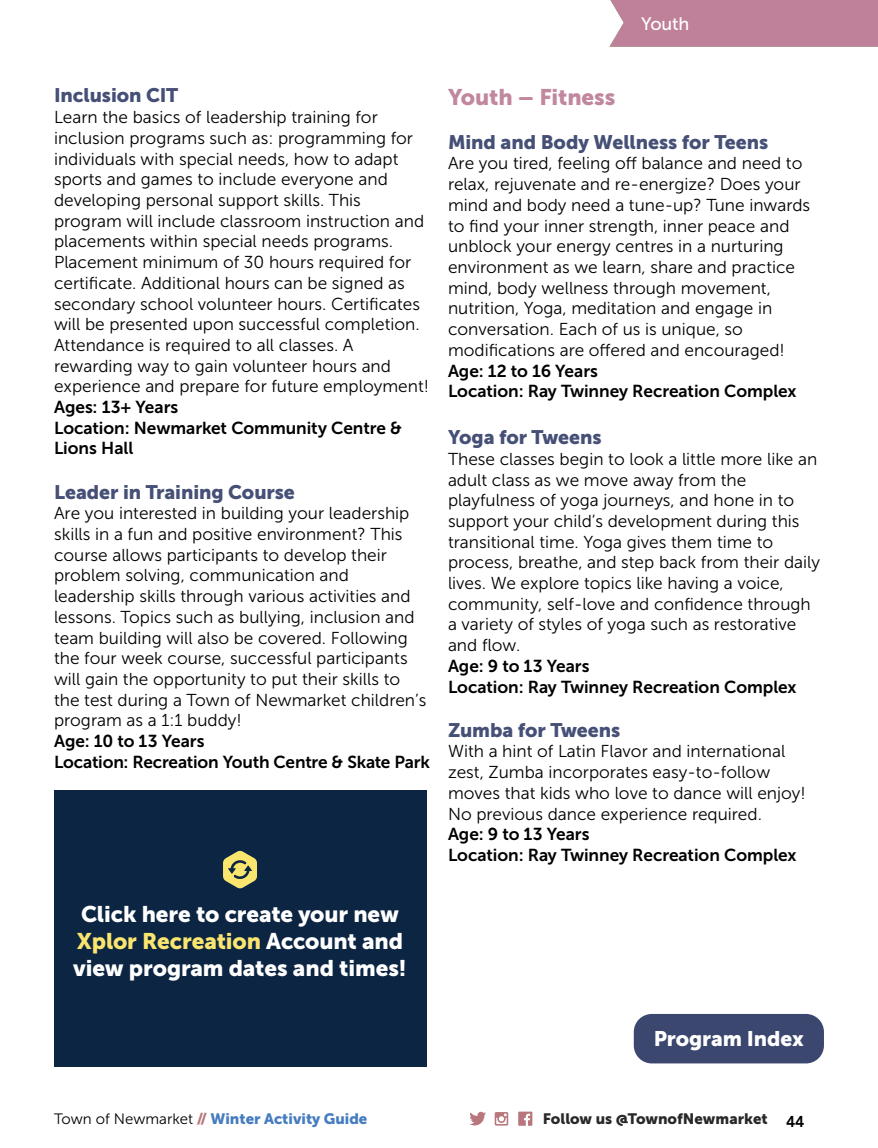
<style>
.page{position:relative;width:878px;height:1148px;background:#fff}
.page>*{position:absolute;margin:0;border:0;box-sizing:border-box;transform-origin:0 0}
.t1{font:22.5px/27px "Museo Sans 900";letter-spacing:-.005em;color:#fff;text-align:center}
.t2{font:22.5px "Museo Sans 900";letter-spacing:-.005em;color:#c1879e}
.t3{font:21px "Museo Sans 900";letter-spacing:-.005em;color:#fff}
.t4{font:19.5px "Museo Sans 900";letter-spacing:-.005em;color:#465077}
.t5{font:18px "Museo Sans 500";letter-spacing:-.01em;color:#fff}
.t6{font:17.25px/20.7px "Museo Sans 300";color:#000}
.t7{font:17.25px/20.7px "Museo Sans 700";letter-spacing:-.005em;color:#000}
.t8{font:15px "Museo Sans 900";color:#457cbf}
.t9{font:15px "Museo Sans 900";color:#292829}
.s1{color:#fae66f}
.s2{font-family:"Museo Sans 300";color:#000}
.s3{color:#b7777c}
.s4{font-family:"Avenir";font-weight:800;font-size:15.75px;color:#000}
</style>
<div class="page">
<svg style="left:469px;top:1111px;width:17px;height:14px"></svg>
<svg style="left:494px;top:1112px;width:14px;height:13px"></svg>
<svg style="left:518px;top:1111px;width:14px;height:14px"></svg>
<div style="left:609px;top:0;width:269px;height:47px;background:#be8199"></div>
<div style="left:633px;top:1014px;width:191px;height:49px;background:#3c4770;border-radius:18px"></div>
<div style="left:54px;top:790px;width:372px;height:276px;background:#0c2543"></div>
<svg style="left:223px;top:850px;width:34px;height:38px"></svg>
<p class="t5" style="left:641px;top:13px;width:50px">Youth</p>
<p class="t4" style="left:54px;top:84px;width:126px">Inclusion CIT</p>
<p class="t6" style="left:54px;top:107px;width:376px">Learn the basics of leadership training for inclusion programs such as: programming for individuals with special needs, how to adapt sports and games to include everyone and developing personal support skills. This program will include classroom instruction and placements within special needs programs.<br>Placement minimum of 30 hours required for certificate. Additional hours can be signed as secondary school volunteer hours. Certificates will be presented upon successful completion.<br>Attendance is required to all classes. A rewarding way to gain volunteer hours and experience and prepare for future employment!</p>
<p class="t7" style="left:54px;top:397px;width:349px">Ages: 13+ Years<br>Location: Newmarket Community Centre &amp;<br>Lions Hall</p>
<p class="t4" style="left:54px;top:480px;width:242px">Leader in Training Course</p>
<p class="t6" style="left:54px;top:503px;width:374px">Are you interested in building your leadership skills in a fun and positive environment? This course allows participants to develop their problem solving, communication and leadership skills through various activities and lessons. Topics such as bullying, inclusion and team building will also be covered. Following the four week course, successful participants will gain the opportunity to put their skills to the test during a Town of Newmarket children’s program as a 1:1 buddy!</p>
<p class="t7" style="left:54px;top:730px;width:377px">Age: 10 to 13 Years<br>Location: Recreation Youth Centre &amp; Skate Park</p>
<h1 class="t1" style="left:73px;top:900px;width:335px">Click here to create your new<br><span class="s1">Xplor Recreation</span> Account and view program dates and times!</h1>
<h1 class="t2" style="left:448px;top:84px;width:169px">Youth – Fitness</h1>
<p class="t4" style="left:448px;top:131px;width:322px">Mind and Body Wellness for Teens</p>
<p class="t6" style="left:448px;top:153px;width:364px">Are you tired, feeling off balance and need to relax, rejuvenate and re-energize? Does your mind and body need a tune-up? Tune inwards to find your inner strength, inner peace and unblock your energy centres in a nurturing environment as we learn, share and practice mind, body wellness through movement, nutrition, Yoga, meditation and engage in conversation. Each of us is unique, so modifications are offered and encouraged!</p>
<p class="t7" style="left:448px;top:360px;width:350px">Age: 12 to 16 Years<br>Location: Ray Twinney Recreation Complex</p>
<p class="t4" style="left:448px;top:426px;width:155px">Yoga for Tweens</p>
<p class="t6" style="left:448px;top:448px;width:373px">These classes begin to look a little more like an adult class as we move away from the playfulness of yoga journeys, and hone in to support your child’s development during this transitional time. Yoga gives them time to process, breathe, and step back from their daily lives. We explore topics like having a voice, community, self-love and confidence through a variety of styles of yoga such as restorative and flow.</p>
<p class="t7" style="left:448px;top:655px;width:350px">Age: 9 to 13 Years<br>Location: Ray Twinney Recreation Complex</p>
<p class="t4" style="left:448px;top:719px;width:174px">Zumba for Tweens</p>
<p class="t6" style="left:448px;top:741px;width:359px">With a hint of Latin Flavor and international zest, Zumba incorporates easy-to-follow moves that kids who love to dance will enjoy!<br>No previous dance experience required.</p>
<p class="t7" style="left:448px;top:824px;width:350px">Age: 9 to 13 Years<br>Location: Ray Twinney Recreation Complex</p>
<p class="t3" style="left:654px;top:1026px;width:151px">Program Index</p>
<p class="t8" style="left:54px;top:1110px;width:315px"><span class="s2">Town of Newmarket</span> <span class="s3">//</span> Winter Activity Guide</p>
<p class="t9" style="left:543px;top:1110px;width:263px">Follow us @TownofNewmarket <span class="s4">44</span></p>
</div>
